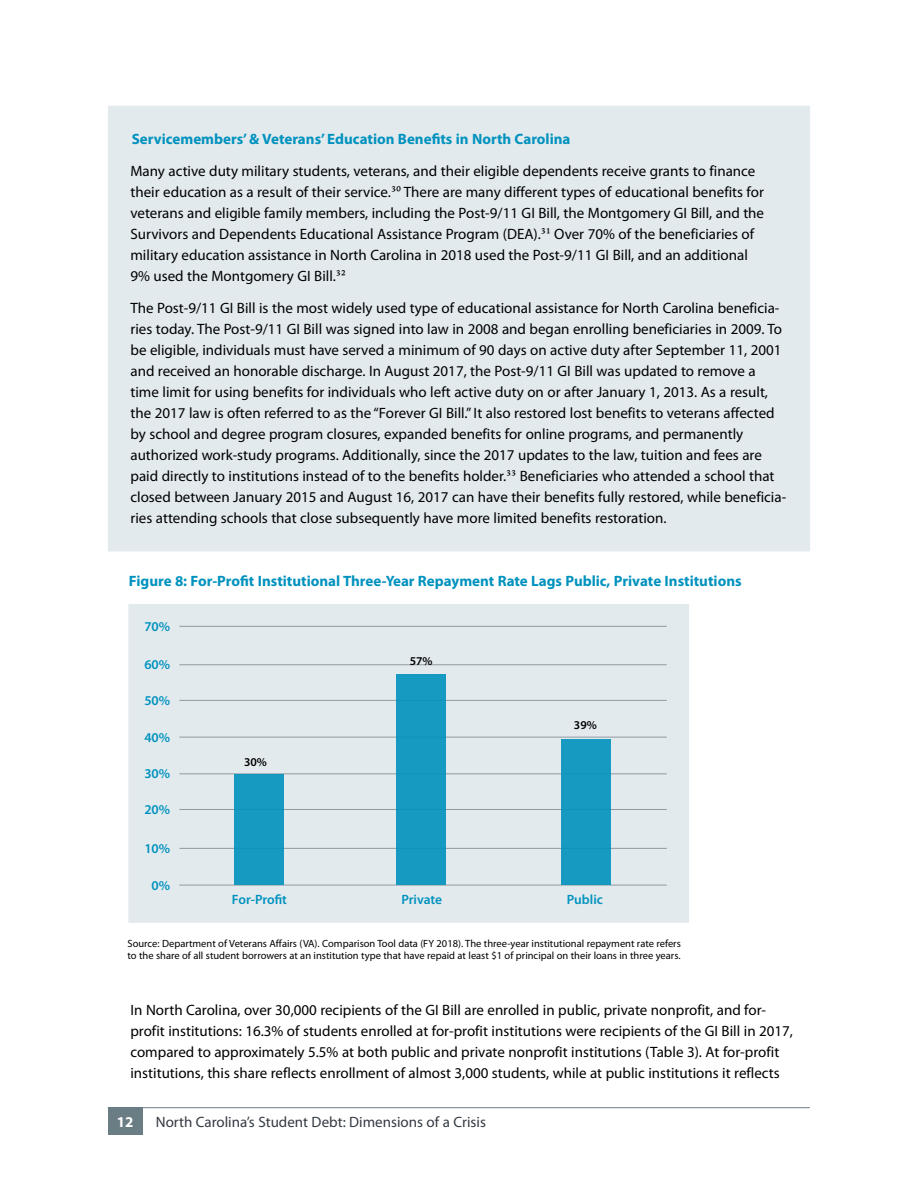
<style>
.page{position:relative;width:918px;height:1188px;background:#fff}
.page>*{position:absolute;margin:0;border:0;box-sizing:border-box;transform-origin:0 0}
.t1{font:15px/21px "Myriad Pro";color:#000}
.t2{font:700 15px "Myriad Pro";color:#0092be}
.t3{font:15px "Myriad Pro";color:#333a42}
.t4{font:700 15px "Myriad Pro";color:#fff}
.t5{font:600 13.5px "Myriad Pro";color:#0092be}
.t6{font:600 12px "Myriad Pro";color:#000}
.t7{font:10.5px/12.6px "Myriad Pro";color:#000}
.s1{font-family:"Adobe Jenson Pro"}
</style>
<div class="page">
<hr style="left:108px;top:1107px;width:702px;height:1px;background:#6a7d84">
<div style="left:108px;top:1108px;width:35px;height:27px;background:#6a7d84"></div>
<div style="left:129px;top:604px;width:560px;height:319px;background:#e3eaee"></div>
<hr style="left:179px;top:626px;width:488px;height:1px;background:#8f9aa0">
<hr style="left:179px;top:664px;width:488px;height:1px;background:#8f9aa0">
<hr style="left:179px;top:700px;width:488px;height:1px;background:#8f9aa0">
<hr style="left:179px;top:737px;width:488px;height:1px;background:#8f9aa0">
<hr style="left:179px;top:773px;width:488px;height:1px;background:#8f9aa0">
<hr style="left:179px;top:809px;width:488px;height:1px;background:#8f9aa0">
<hr style="left:179px;top:848px;width:488px;height:1px;background:#8f9aa0">
<hr style="left:179px;top:885px;width:488px;height:1px;background:#8f9aa0">
<div style="left:234px;top:775px;width:50px;height:110px;background:#179ac2"></div>
<div style="left:396px;top:674px;width:50px;height:211px;background:#179ac2"></div>
<div style="left:561px;top:739px;width:50px;height:146px;background:#179ac2"></div>
<div style="left:108px;top:106px;width:702px;height:445px;background:#e3eaee"></div>
<p class="t2" style="left:132px;top:129px;width:440px">Servicemembers’ &amp; Veterans’ Education Benefits in North Carolina</p>
<p class="t1" style="left:130px;top:160px;width:635px">Many active duty military students, veterans, and their eligible dependents receive grants to finance their education as a result of their service.<span class="s1">30</span> There are many different types of educational benefits for veterans and eligible family members, including the Post-9/11 GI Bill, the Montgomery GI Bill, and the Survivors and Dependents Educational Assistance Program (DEA).<span class="s1">31</span> Over 70% of the beneficiaries of military education assistance in North Carolina in 2018 used the Post-9/11 GI Bill, and an additional 9% used the Montgomery GI Bill.<span class="s1">32</span></p>
<p class="t1" style="left:130px;top:297px;width:657px">The Post-9/11 GI Bill is the most widely used type of educational assistance for North Carolina beneficia&shy;ries today. The Post-9/11 GI Bill was signed into law in 2008 and began enrolling beneficiaries in 2009. To be eligible, individuals must have served a minimum of 90 days on active duty after September 11, 2001 and received an honorable discharge. In August 2017, the Post-9/11 GI Bill was updated to remove a time limit for using benefits for individuals who left active duty on or after January 1, 2013. As a result, the 2017 law is often referred to as the “Forever GI Bill.” It also restored lost benefits to veterans affected by school and degree program closures, expanded benefits for online programs, and permanently authorized work-study programs. Additionally, since the 2017 updates to the law, tuition and fees are paid directly to institutions instead of to the benefits holder.<span class="s1">33</span> Beneficiaries who attended a school that closed between January 2015 and August 16, 2017 can have their benefits fully restored, while beneficia&shy;ries attending schools that close subsequently have more limited benefits restoration.</p>
<p class="t2" style="left:129px;top:571px;width:614px">Figure 8: For-Profit Institutional Three-Year Repayment Rate Lags Public, Private Institutions</p>
<p class="t5" style="left:144px;top:618px;width:27px">70%</p>
<p class="t5" style="left:144px;top:656px;width:27px">60%</p>
<p class="t5" style="left:144px;top:692px;width:27px">50%</p>
<p class="t5" style="left:144px;top:729px;width:27px">40%</p>
<p class="t5" style="left:144px;top:765px;width:27px">30%</p>
<p class="t5" style="left:144px;top:801px;width:27px">20%</p>
<p class="t5" style="left:144px;top:840px;width:27px">10%</p>
<p class="t5" style="left:152px;top:876px;width:20px">0%</p>
<p class="t6" style="left:244px;top:754px;width:24px">30%</p>
<p class="t6" style="left:410px;top:653px;width:24px">57%</p>
<p class="t6" style="left:574px;top:717px;width:24px">39%</p>
<p class="t5" style="left:232px;top:891px;width:57px">For-Profit</p>
<p class="t5" style="left:401px;top:891px;width:42px">Private</p>
<p class="t5" style="left:567px;top:891px;width:37px">Public</p>
<p class="t7" style="left:127px;top:937px;width:555px">Source: Department of Veterans Affairs (VA). Comparison Tool data (FY 2018). The three-year institutional repayment rate refers to the share of all student borrowers at an institution type that have repaid at least $1 of principal on their loans in three years.</p>
<p class="t1" style="left:130px;top:999px;width:664px">In North Carolina, over 30,000 recipients of the GI Bill are enrolled in public, private nonprofit, and for&shy;profit institutions: 16.3% of students enrolled at for-profit institutions were recipients of the GI Bill in 2017, compared to approximately 5.5% at both public and private nonprofit institutions (Table 3). At for-profit institutions, this share reflects enrollment of almost 3,000 students, while at public institutions it reflects</p>
<p class="t4" style="left:117px;top:1112px;width:18px">12</p>
<p class="t3" style="left:156px;top:1113px;width:332px">North Carolina’s Student Debt: Dimensions of a Crisis</p>
</div>
